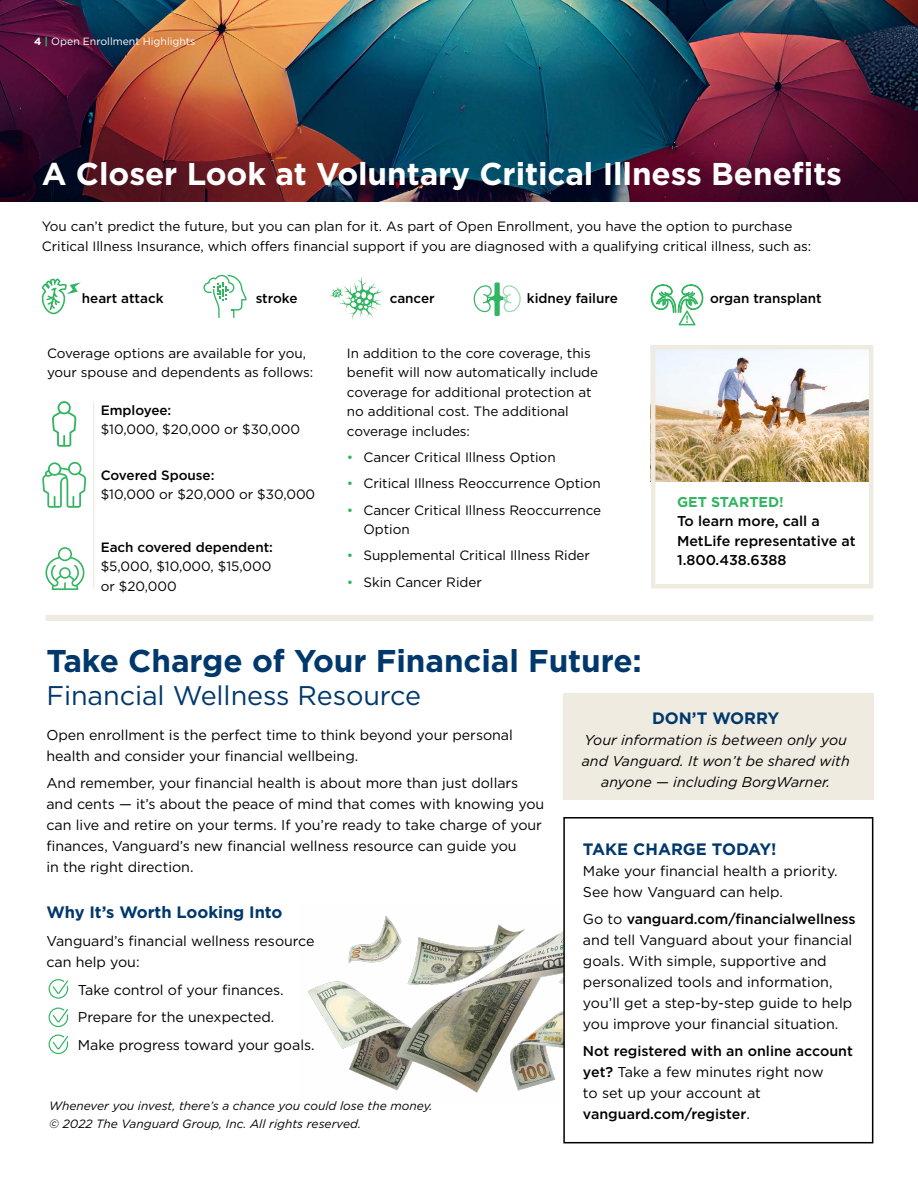
<style>
.page{position:relative;width:918px;height:1188px;background:#fff}
.page>*{position:absolute;margin:0;border:0;box-sizing:border-box;transform-origin:0 0}
.t1{font:700 31.5px "Gotham";letter-spacing:-.005em;color:#fff}
.t2{font:700 31.5px "Gotham";letter-spacing:-.005em;color:#00386c}
.t3{font:27px "Gotham";letter-spacing:-.005em;color:#00386c}
.t4{font:700 16.5px "Gotham";letter-spacing:-.005em;color:#00386c}
.t5{font:14.25px/21px "Gotham";letter-spacing:-.005em;color:#000}
.t6{font:500 14.25px/21px "Gotham";letter-spacing:-.005em;color:#000}
.t7{font:italic 14.25px/21px "Gotham";color:#000;text-align:center}
.t8{font:700 14.25px "Gotham";letter-spacing:-.005em;color:#32b561}
.t9{font:13.5px/19.5px "Gotham";letter-spacing:-.005em;color:#000}
.t10{font:500 13.5px "Gotham";letter-spacing:-.005em;color:#000}
.t11{font:italic 12px/18px "Gotham";color:#000}
.t12{font:10.5px "Gotham";color:#fff}
.s1{font-weight:700}
.s2{font-weight:700;color:#32b561}
.s3{color:#32b561}
.s4{font-weight:500}
.s5{font-weight:400}
</style>
<div class="page">
<img style="left:308px;top:916px;width:255px;height:177px">
<img style="left:0;top:0;width:918px;height:202px">
<img style="left:656px;top:350px;width:212px;height:132px">
<svg style="left:203px;top:275px;width:44px;height:43px"></svg>
<svg style="left:330px;top:276px;width:53px;height:44px"></svg>
<svg style="left:473px;top:282px;width:48px;height:34px"></svg>
<svg style="left:42px;top:279px;width:39px;height:35px"></svg>
<svg style="left:650px;top:284px;width:53px;height:42px"></svg>
<div style="left:651px;top:345px;width:222px;height:243px;border:4px solid #efebe1"></div>
<hr style="left:93px;top:402px;width:1px;height:186px;background:#efebe1">
<svg style="left:52px;top:401px;width:25px;height:46px"></svg>
<svg style="left:42px;top:462px;width:44px;height:46px"></svg>
<svg style="left:46px;top:547px;width:38px;height:43px"></svg>
<div style="left:563px;top:817px;width:310px;height:326px;border:2px solid #000"></div>
<div style="left:563px;top:693px;width:310px;height:107px;background:#efebe1"></div>
<svg style="left:48px;top:979px;width:21px;height:76px"></svg>
<div style="left:46px;top:615px;width:827px;height:6px;background:#efebe1"></div>
<p class="t12" style="left:34px;top:35px;width:163px"><span class="s1">4</span> <span class="s2">|</span> Open Enrollment Highlights</p>
<h1 class="t1" style="left:42px;top:153px;width:802px">A Closer Look at Voluntary Critical Illness Benefits</h1>
<p class="t9" style="left:42px;top:216px;width:771px">You can’t predict the future, but you can plan for it. As part of Open Enrollment, you have the option to purchase<br>Critical Illness Insurance, which offers financial support if you are diagnosed with a qualifying critical illness, such as:</p>
<p class="t10" style="left:82px;top:290px;width:83px">heart attack</p>
<p class="t10" style="left:256px;top:290px;width:43px">stroke</p>
<p class="t10" style="left:390px;top:290px;width:47px">cancer</p>
<p class="t10" style="left:527px;top:290px;width:92px">kidney failure</p>
<p class="t10" style="left:710px;top:290px;width:113px">organ transplant</p>
<p class="t9" style="left:47px;top:343px;width:268px">Coverage options are available for you, your spouse and dependents as follows:</p>
<p class="t10" style="left:101px;top:401px;width:72px">Employee:</p>
<p class="t9" style="left:101px;top:419px;width:201px">$10,000, $20,000 or $30,000</p>
<p class="t10" style="left:101px;top:466px;width:115px">Covered Spouse:</p>
<p class="t9" style="left:101px;top:485px;width:216px">$10,000 or $20,000 or $30,000</p>
<p class="t10" style="left:101px;top:538px;width:174px">Each covered dependent:</p>
<p class="t9" style="left:101px;top:557px;width:172px">$5,000, $10,000, $15,000 or $20,000</p>
<p class="t9" style="left:347px;top:343px;width:253px">In addition to the core coverage, this benefit will now automatically include coverage for additional protection at no additional cost. The additional coverage includes:</p>
<p class="t9" style="left:347px;top:447px;width:210px"><span class="s3">•</span> Cancer Critical Illness Option</p>
<p class="t9" style="left:347px;top:474px;width:255px"><span class="s3">•</span> Critical Illness Reoccurrence Option</p>
<p class="t9" style="left:363px;top:500px;width:239px;text-indent:-16px"><span class="s3">•</span> Cancer Critical Illness Reoccurrence<br>Option</p>
<p class="t9" style="left:347px;top:546px;width:245px"><span class="s3">•</span> Supplemental Critical Illness Rider</p>
<p class="t9" style="left:347px;top:572px;width:136px"><span class="s3">•</span> Skin Cancer Rider</p>
<p class="t8" style="left:677px;top:492px;width:108px">GET STARTED!</p>
<p class="t6" style="left:677px;top:511px;width:180px;line-height:19.5px">To learn more, call a<br>MetLife representative at<br>1.800.438.6388</p>
<h1 class="t2" style="left:46px;top:640px;width:597px">Take Charge of Your Financial Future:</h1>
<h2 class="t3" style="left:46px;top:679px;width:376px">Financial Wellness Resource</h2>
<p class="t5" style="left:46px;top:724px;width:468px">Open enrollment is the perfect time to think beyond your personal health and consider your financial wellbeing.</p>
<p class="t5" style="left:46px;top:773px;width:499px">And remember, your financial health is about more than just dollars and cents — it’s about the peace of mind that comes with knowing you can live and retire on your terms. If you’re ready to take charge of your finances, Vanguard’s new financial wellness resource can guide you<br>in the right direction.</p>
<p class="t4" style="left:46px;top:901px;width:238px">Why It’s Worth Looking Into</p>
<p class="t5" style="left:46px;top:930px;width:270px">Vanguard’s financial wellness resource can help you:</p>
<p class="t5" style="left:78px;top:975px;width:238px;line-height:27.8px">Take control of your finances.<br>Prepare for the unexpected.<br>Make progress toward your goals.</p>
<p class="t4" style="left:652px;top:707px;width:129px">DON’T WORRY</p>
<p class="t7" style="left:582px;top:729px;width:270px">Your information is between only you and Vanguard. It won’t be shared with anyone — including BorgWarner.</p>
<p class="t4" style="left:583px;top:838px;width:195px">TAKE CHARGE TODAY!</p>
<p class="t5" style="left:583px;top:860px;width:256px">Make your financial health a priority.<br>See how Vanguard can help.</p>
<p class="t5" style="left:583px;top:908px;width:274px">Go to <span class="s4">vanguard.com/financialwellness </span>and tell Vanguard about your financial goals. With simple, supportive and personalized tools and information, you’ll get a step-by-step guide to help you improve your financial situation.</p>
<p class="t6" style="left:583px;top:1040px;width:271px">Not registered with an online account yet? <span class="s5">Take a few minutes right now<br>to set up your account at </span>vanguard.com/register<span class="s5">.</span></p>
<p class="t11" style="left:49px;top:1097px;width:385px">Whenever you invest, there’s a chance you could lose the money. © 2022 The Vanguard Group, Inc. All rights reserved.</p>
</div>
